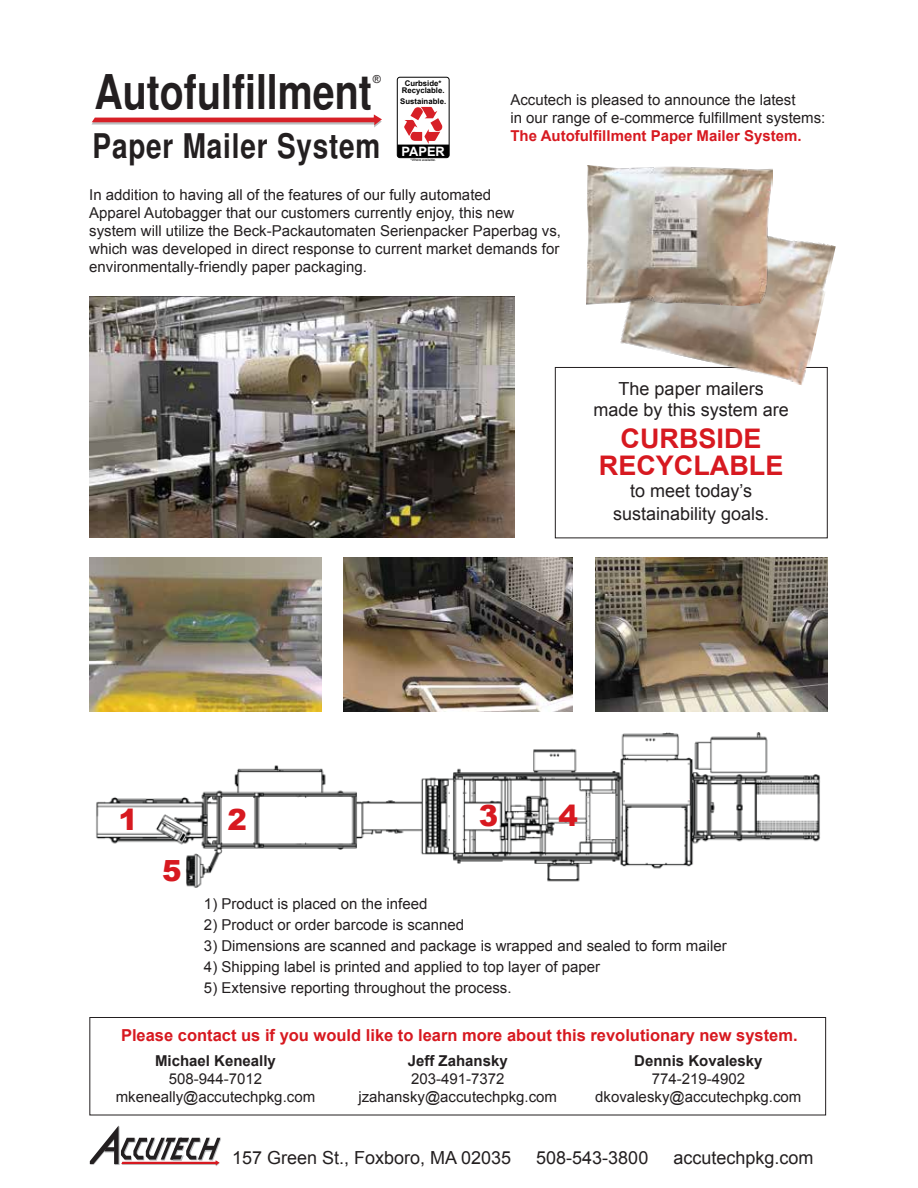
<style>
.page{position:relative;width:918px;height:1188px;background:#fff}
.page>*{position:absolute;margin:0;border:0;box-sizing:border-box;transform-origin:0 0}
.t1{font:700 condensed 48px "Helvetica";color:#231f20}
.t2{font:700 condensed 34.05px "Helvetica";letter-spacing:.025em;color:#231f20}
.t3{font:900 29.1px "Arial";color:#d71920}
.t4{font:700 27px/27px "Arial";color:#d71920;text-align:center}
.t5{font:18px/21.6px "Arial";color:#231f20;text-align:center}
.t6{font:700 16.5px "Arial";color:#d71920}
.t7{font:15px/18px "Arial";color:#231f20;text-align:center}
.t8{font:700 15px "Arial";color:#231f20}
.t9{font:700 15px "Arial";color:#d71920}
.t10{font:700 12.9px "Arial";color:#fff}
.t11{font:10.95px "Arial";color:#231f20}
.t12{font:700 7.8px/7.5px "Arial";color:#010101;text-align:center}
.t13{font:3.3px "Arial";color:#010101}
</style>
<div class="page">
<svg style="left:91px;top:114px;width:291px;height:14px"></svg>
<svg style="left:397px;top:107px;width:51px;height:51px"></svg>
<div style="left:397px;top:77px;width:53px;height:81px;border:1px solid #010101;border-radius:3px"></div>
<svg style="left:90px;top:1126px;width:131px;height:40px"></svg>
<div style="left:555px;top:367px;width:273px;height:171px;border:1px solid #231f20"></div>
<div style="left:89px;top:1017px;width:737px;height:98px;border:1px solid #231f20"></div>
<img style="left:89px;top:557px;width:232px;height:155px">
<img style="left:344px;top:557px;width:229px;height:155px">
<img style="left:595px;top:557px;width:232px;height:155px">
<img style="left:89px;top:297px;width:426px;height:241px">
<img style="left:620px;top:237px;width:216px;height:149px">
<img style="left:586px;top:166px;width:187px;height:139px">
<img style="left:96px;top:732px;width:725px;height:156px">
<h1 class="t1" style="left:94px;top:63px;width:279px">Autofulfillment</h1>
<p class="t11" style="left:373px;top:72px;width:10px">®</p>
<h2 class="t2" style="left:93px;top:125px;width:289px">Paper Mailer System</h2>
<p class="t12" style="left:402px;top:80px;width:44px">Curbside*<br>Recyclable.</p>
<p class="t12" style="left:400px;top:98px;width:47px">Sustainable.</p>
<p class="t10" style="left:402px;top:143px;width:45px">PAPER</p>
<p class="t13" style="left:410px;top:158px;width:27px">*Where available.</p>
<p class="t7" style="left:510px;top:91px;width:317px;text-align:left">Accutech is pleased to announce the latest<br>in our range of e-commerce fulfillment systems:</p>
<p class="t9" style="left:510px;top:126px;width:293px">The Autofulfillment Paper Mailer System.</p>
<p class="t7" style="left:89px;top:185px;width:473px;text-align:left">In addition to having all of the features of our fully automated<br>Apparel Autobagger that our customers currently enjoy, this new system will utilize the Beck-Packautomaten Serienpacker Paperbag vs, which was developed in direct response to current market demands for environmentally-friendly paper packaging.</p>
<p class="t5" style="left:594px;top:378px;width:197px">The paper mailers<br>made by this system are</p>
<h3 class="t4" style="left:599px;top:426px;width:186px">CURBSIDE<br>RECYCLABLE</h3>
<p class="t5" style="left:613px;top:480px;width:158px;line-height:22.5px">to meet today’s sustainability goals.</p>
<h3 class="t3" style="left:119px;top:798px;width:21px">1</h3>
<h3 class="t3" style="left:228px;top:798px;width:21px">2</h3>
<h3 class="t3" style="left:479px;top:795px;width:21px">3</h3>
<h3 class="t3" style="left:559px;top:795px;width:21px">4</h3>
<h3 class="t3" style="left:162px;top:850px;width:21px">5</h3>
<p class="t7" style="left:204px;top:895px;width:225px">1) Product is placed on the infeed</p>
<p class="t7" style="left:204px;top:916px;width:262px">2) Product or order barcode is scanned</p>
<p class="t7" style="left:204px;top:937px;width:524px">3) Dimensions are scanned and package is wrapped and sealed to form mailer</p>
<p class="t7" style="left:204px;top:958px;width:398px">4) Shipping label is printed and applied to top layer of paper</p>
<p class="t7" style="left:204px;top:979px;width:309px">5) Extensive reporting throughout the process.</p>
<p class="t6" style="left:121px;top:1024px;width:678px">Please contact us if you would like to learn more about this revolutionary new system.</p>
<p class="t8" style="left:155px;top:1051px;width:122px">Michael Keneally</p>
<p class="t7" style="left:116px;top:1070px;width:201px">508-944-7012 mkeneally@accutechpkg.com</p>
<p class="t8" style="left:408px;top:1051px;width:102px">Jeff Zahansky</p>
<p class="t7" style="left:358px;top:1070px;width:200px">203-491-7372 jzahansky@accutechpkg.com</p>
<p class="t8" style="left:634px;top:1051px;width:130px">Dennis Kovalesky</p>
<p class="t7" style="left:595px;top:1070px;width:208px">774-219-4902 dkovalesky@accutechpkg.com</p>
<p class="t5" style="left:232px;top:1147px;width:281px">157 Green St., Foxboro, MA 02035</p>
<p class="t5" style="left:536px;top:1147px;width:114px">508-543-3800</p>
<p class="t5" style="left:673px;top:1147px;width:142px">accutechpkg.com</p>
</div>
